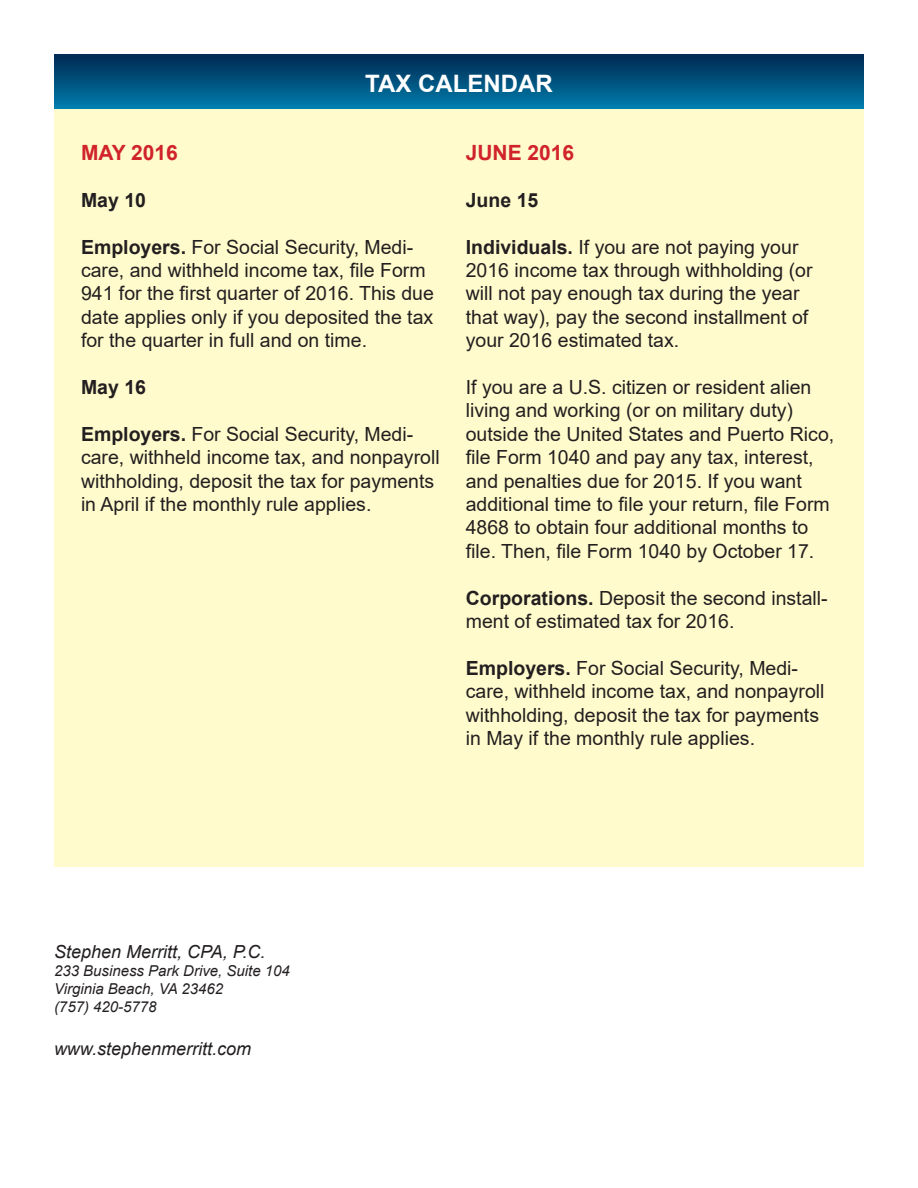
<style>
.page{position:relative;width:918px;height:1188px;background:#fff}
.page>*{position:absolute;margin:0;border:0;box-sizing:border-box;transform-origin:0 0}
.t1{font:700 24px "Arial";color:#fff}
.t2{font:700 21px "Arial";color:#d1232a}
.t3{font:19.5px/23.4px "Arial";color:#231f20}
.t4{font:700 19.5px "Arial";color:#231f20}
.t5{font:italic 18px "Arial";color:#231f20}
.t6{font:italic 15px "Arial";color:#231f20}
.s1{font-weight:700}
</style>
<div class="page">
<div style="left:54px;top:54px;width:810px;height:57px;background:linear-gradient(to bottom,#002750,#0081b1)"></div>
<div style="left:54px;top:110px;width:810px;height:757px;background:#fffbcc"></div>
<p class="t1" style="left:365px;top:67px;width:189px">TAX CALENDAR</p>
<p class="t2" style="left:81px;top:138px;width:98px">MAY 2016</p>
<p class="t4" style="left:81px;top:186px;width:67px">May 10</p>
<p class="t3" style="left:81px;top:235px;width:355px"><span class="s1">Employers.</span> For Social Security, Medi&shy;care, and withheld income tax, file Form 941 for the first quarter of 2016. This due date applies only if you deposited the tax for the quarter in full and on time.</p>
<p class="t4" style="left:81px;top:373px;width:67px">May 16</p>
<p class="t3" style="left:81px;top:422px;width:360px"><span class="s1">Employers.</span> For Social Security, Medi&shy;care, withheld income tax, and nonpayroll withholding, deposit the tax for payments in April if the monthly rule applies.</p>
<p class="t2" style="left:466px;top:138px;width:110px">JUNE 2016</p>
<p class="t4" style="left:466px;top:186px;width:74px">June 15</p>
<p class="t3" style="left:466px;top:235px;width:348px"><span class="s1">Individuals.</span> If you are not paying your 2016 income tax through withholding (or will not pay enough tax during the year that way), pay the second installment of your 2016 estimated tax.</p>
<p class="t3" style="left:466px;top:375px;width:370px">If you are a U.S. citizen or resident alien living and working (or on military duty) outside the United States and Puerto Rico, file Form 1040 and pay any tax, interest, and penalties due for 2015. If you want additional time to file your return, file Form 4868 to obtain four additional months to file. Then, file Form 1040 by October 17.</p>
<p class="t3" style="left:466px;top:586px;width:363px"><span class="s1">Corporations.</span> Deposit the second install&shy;ment of estimated tax for 2016.</p>
<p class="t3" style="left:466px;top:656px;width:360px"><span class="s1">Employers.</span> For Social Security, Medi&shy;care, withheld income tax, and nonpayroll withholding, deposit the tax for payments in May if the monthly rule applies.</p>
<p class="t5" style="left:54px;top:940px;width:213px">Stephen Merritt, CPA, P.C.</p>
<p class="t6" style="left:54px;top:961px;width:237px">233 Business Park Drive, Suite 104</p>
<p class="t6" style="left:54px;top:979px;width:171px">Virginia Beach, VA 23462</p>
<p class="t6" style="left:54px;top:997px;width:104px">(757) 420-5778</p>
<p class="t5" style="left:54px;top:1037px;width:199px">www.stephenmerritt.com</p>
</div>
